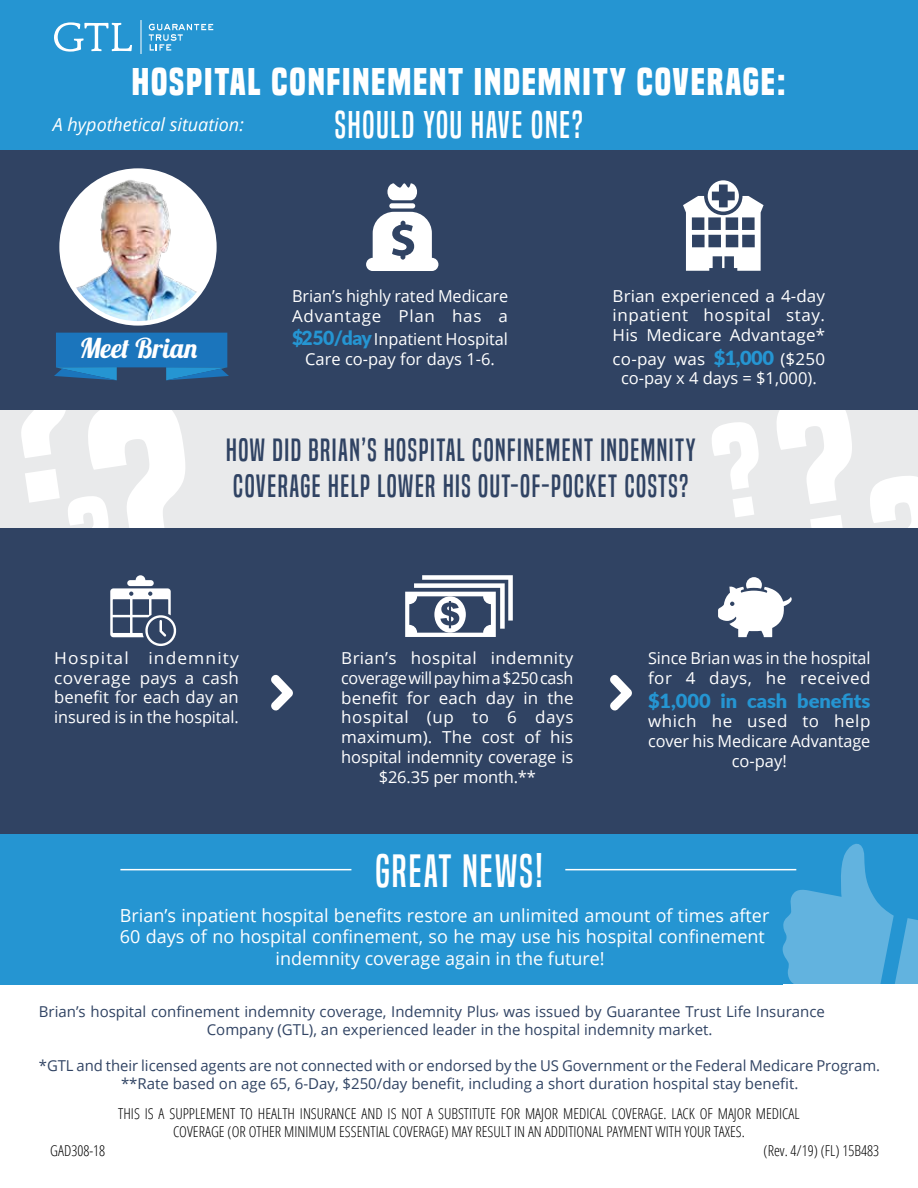
<style>
.page{position:relative;width:918px;height:1188px;background:#fff}
.page>*{position:absolute;margin:0;border:0;box-sizing:border-box;transform-origin:0 0}
.t1{font:43.5px "Built Titling Rg";letter-spacing:.05em;color:#fff}
.t2{font:700 36px "Built Titling Rg";letter-spacing:.05em;color:#fff}
.t3{font:36px "Built Titling Rg";letter-spacing:.05em;color:#fff}
.t4{font:30px/36px "Built Titling Rg";letter-spacing:.05em;color:#304363}
.t5{font:27.3px "Lobster 1.4";color:#fff}
.t6{font:900 19.5px "Lato";letter-spacing:-.005em;color:#2595d2}
.t7{font:18px/21.6px "Open Sans";color:#fff;text-align:center}
.t8{font:italic 18px "Open Sans";color:#fff}
.t9{font:16.5px/19.8px "Open Sans";color:#fff;text-align:center}
.t10{font:16.5px/19.8px "Open Sans";color:#fff;text-align:justify;scale:1.05 1}
.t11{font:15px/18px "Open Sans";color:#304363}
.t12{font:300 condensed 15px/18px "Open Sans";color:#000;text-align:center}
.s1{font-family:"Lato";font-weight:900;font-size:19.5px;color:#2595d2}
</style>
<div class="page">
<div style="left:0;top:834px;width:918px;height:151px;background:#2595d2"></div>
<div style="left:0;top:410px;width:918px;height:119px;background:#e9eaeb"></div>
<div style="left:0;top:0;width:918px;height:152px;background:#2595d2"></div>
<div style="left:0;top:150px;width:918px;height:259px;background:#304363"></div>
<div style="left:389px;top:203px;width:26px;height:5px;background:#fff;border-radius:3px"></div>
<svg style="left:387px;top:183px;width:30px;height:17px"></svg>
<svg style="left:366px;top:212px;width:72px;height:59px"></svg>
<svg style="left:683px;top:180px;width:81px;height:91px"></svg>
<div style="left:0;top:528px;width:918px;height:306px;background:#304363"></div>
<svg style="left:110px;top:575px;width:67px;height:71px"></svg>
<svg style="left:405px;top:575px;width:108px;height:62px"></svg>
<svg style="left:718px;top:577px;width:74px;height:60px"></svg>
<svg style="left:271px;top:674px;width:22px;height:37px"></svg>
<svg style="left:610px;top:674px;width:22px;height:37px"></svg>
<svg style="left:782px;top:844px;width:136px;height:141px"></svg>
<hr style="left:565px;top:869px;width:231px;height:1px;background:#fff">
<hr style="left:120px;top:869px;width:231px;height:1px;background:#fff">
<svg style="left:54px;top:22px;width:78px;height:30px"></svg>
<svg style="left:149px;top:24px;width:64px;height:27px"></svg>
<hr style="left:141px;top:20px;width:1px;height:34px;background:#fff">
<img style="left:63px;top:178px;width:150px;height:144px">
<div style="left:59px;top:168px;width:158px;height:158px;border:4px solid #fff;border-radius:50%"></div>
<svg style="left:0;top:333px;width:229px;height:195px"></svg>
<svg style="left:709px;top:409px;width:209px;height:119px"></svg>
<h2 class="t2" style="left:132px;top:61px;width:656px">HOSPITAL CONFINEMENT INDEMNITY COVERAGE:</h2>
<h2 class="t3" style="left:335px;top:104px;width:250px">SHOULD YOU HAVE ONE?</h2>
<p class="t8" style="left:53px;top:113px;width:192px">A hypothetical situation:</p>
<h3 class="t5" style="left:79px;top:331px;width:119px">Meet Brian</h3>
<p class="t9" style="left:292px;top:286px;width:218px;text-align:left">Brian’s highly rated Medicare<br>Advantage Plan has a</p>
<p class="t9" style="left:292px;top:329px;width:217px"><span class="s1">$250/day</span>Inpatient Hospital<br>Care co-pay for days 1-6.</p>
<p class="t9" style="left:613px;top:285px;width:214px;text-align:justify">Brian experienced a 4-day inpatient hospital stay.<br>His Medicare Advantage*</p>
<p class="t9" style="left:613px;top:348px;width:214px">co-pay was <span class="s1">$1,000</span> ($250 co-pay x 4 days = $1,000).</p>
<h3 class="t4" style="left:226px;top:432px;width:471px">HOW DID BRIAN’S HOSPITAL CONFINEMENT INDEMNITY<br>COVERAGE HELP LOWER HIS OUT-OF-POCKET COSTS?</h3>
<p class="t10" style="left:54px;top:647px;width:177px">Hospital indemnity coverage pays a cash benefit for each day an insured is in the hospital.</p>
<p class="t9" style="left:341px;top:648px;width:234px">Brian’s hospital indemnity coverage will pay him a $250 cash benefit for each day in the hospital (up to 6 days maximum). The cost of his hospital indemnity coverage is $26.35 per month.**</p>
<p class="t9" style="left:648px;top:648px;width:224px;text-align:left">Since Brian was in the hospital for 4 days, he received</p>
<p class="t6" style="left:648px;top:686px;width:224px">$1,000 in cash benefits</p>
<p class="t9" style="left:648px;top:711px;width:224px">which he used to help cover his Medicare Advantage co-pay!</p>
<h1 class="t1" style="left:375px;top:845px;width:169px">GREAT NEWS!</h1>
<p class="t7" style="left:120px;top:904px;width:651px">Brian’s inpatient hospital benefits restore an unlimited amount of times after<br>60 days of no hospital confinement, so he may use his hospital confinement indemnity coverage again in the future!</p>
<p class="t11" style="left:207px;top:1002px;width:620px;text-indent:-168px">Brian’s hospital confinement indemnity coverage, Indemnity Plus<sup>,</sup> was issued by Guarantee Trust Life Insurance<br>Company (GTL), an experienced leader in the hospital indemnity market.</p>
<p class="t11" style="left:39px;top:1056px;width:843px;text-align:center">*GTL and their licensed agents are not connected with or endorsed by the US Government or the Federal Medicare Program. **Rate based on age 65, 6-Day, $250/day benefit, including a short duration hospital stay benefit.</p>
<p class="t12" style="left:118px;top:1104px;width:683px">THIS IS A SUPPLEMENT TO HEALTH INSURANCE AND IS NOT A SUBSTITUTE FOR MAJOR MEDICAL COVERAGE. LACK OF MAJOR MEDICAL<br>COVERAGE (OR OTHER MINIMUM ESSENTIAL COVERAGE) MAY RESULT IN AN ADDITIONAL PAYMENT WITH YOUR TAXES.</p>
<p class="t12" style="left:50px;top:1141px;width:56px">GAD308-18</p>
<p class="t12" style="left:764px;top:1141px;width:117px">(Rev. 4/19) (FL) 15B483</p>
</div>
